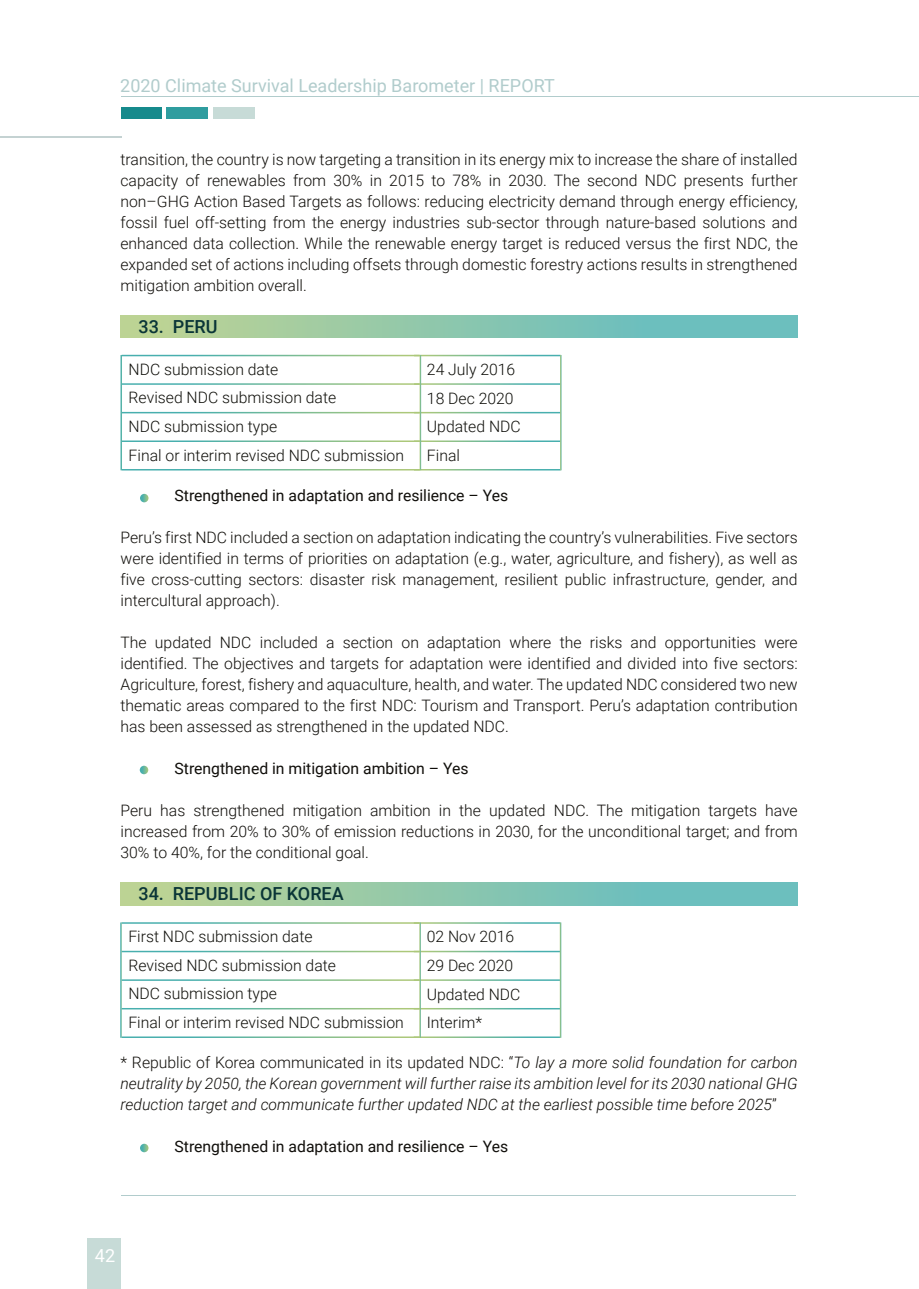
<style>
.page{position:relative;width:919px;height:1289px;background:#fff}
.page>*{position:absolute;margin:0;border:0;box-sizing:border-box;transform-origin:0 0}
.t1{font:18px "Roboto";color:#b1cccc}
.t2{font:500 18px "Roboto";color:#0a3537}
.t3{font:18px "Roboto";color:#fff}
.t4{font:300 15.75px/21px "Roboto";color:#100e0a;text-align:justify}
.t5{font:300 15.75px/28.5px "Roboto";color:#0f0f0a}
.t6{font:italic 300 15.75px/21px "Roboto";color:#100e0a;text-align:justify}
.t7{font:15.75px "Roboto";color:#100e0a}
.s1{font-style:normal}
</style>
<div class="page">
<hr style="left:0;top:136px;width:121px;height:1px;background:#c4d2d2">
<div style="left:121px;top:107px;width:41px;height:11px;background:#168a8c"></div>
<div style="left:166px;top:107px;width:42px;height:11px;background:#2f9d9f"></div>
<div style="left:213px;top:107px;width:41px;height:11px;background:#c7dbd7"></div>
<hr style="left:121px;top:96px;width:797px;height:1px;background:#b1cccc">
<div style="left:88px;top:1238px;width:33px;height:50px;background:#c7dbd7"></div>
<hr style="left:121px;top:1195px;width:674px;height:1px;background:#b1cccc">
<div style="left:121px;top:315px;width:676px;height:23px;background:linear-gradient(to right,#bdd393,#5ebbc6)"></div>
<div style="left:120px;top:882px;width:677px;height:23px;background:linear-gradient(to right,#bed393,#5dbbc6)"></div>
<svg style="left:140px;top:765px;width:8px;height:9px"></svg>
<svg style="left:140px;top:494px;width:8px;height:8px"></svg>
<svg style="left:140px;top:1143px;width:8px;height:9px"></svg>
<p class="t1" style="left:120px;top:73px;width:436px">2020 Climate Survival Leadership Barometer | REPORT</p>
<p class="t4" style="left:120px;top:148px;width:678px">transition, the country is now targeting a transition in its energy mix to increase the share of installed capacity of renewables from 30% in 2015 to 78% in 2030. The second NDC presents further non–GHG Action Based Targets as follows: reducing electricity demand through energy efficiency, fossil fuel off-setting from the energy industries sub-sector through nature-based solutions and enhanced data collection. While the renewable energy target is reduced versus the first NDC, the expanded set of actions including offsets through domestic forestry actions results in strengthened mitigation ambition overall.</p>
<p class="t2" style="left:138px;top:314px;width:81px">33. PERU</p>
<p class="t5" style="left:129px;top:354px;width:277px">NDC submission date<br>Revised NDC submission date<br>NDC submission type<br>Final or interim revised NDC submission</p>
<p class="t5" style="left:427px;top:354px;width:95px">24 July 2016<br>18 Dec 2020<br>Updated NDC<br>Final</p>
<p class="t7" style="left:174px;top:484px;width:335px">Strengthened in adaptation and resilience – Yes</p>
<p class="t4" style="left:120px;top:526px;width:678px">Peru’s first NDC included a section on adaptation indicating the country’s vulnerabilities. Five sectors were identified in terms of priorities on adaptation (e.g., water, agriculture, and fishery), as well as five cross-cutting sectors: disaster risk management, resilient public infrastructure, gender, and intercultural approach).</p>
<p class="t4" style="left:120px;top:631px;width:678px">The updated NDC included a section on adaptation where the risks and opportunities were identified. The objectives and targets for adaptation were identified and divided into five sectors:<br>Agriculture, forest, fishery and aquaculture, health, and water. The updated NDC considered two new thematic areas compared to the first NDC: Tourism and Transport. Peru’s adaptation contribution has been assessed as strengthened in the updated NDC.</p>
<p class="t7" style="left:174px;top:757px;width:295px">Strengthened in mitigation ambition – Yes</p>
<p class="t4" style="left:120px;top:799px;width:678px">Peru has strengthened mitigation ambition in the updated NDC. The mitigation targets have increased from 20% to 30% of emission reductions in 2030, for the unconditional target; and from 30% to 40%, for the conditional goal.</p>
<p class="t2" style="left:138px;top:881px;width:207px">34. REPUBLIC OF KOREA</p>
<p class="t5" style="left:128px;top:922px;width:277px">First NDC submission date<br>Revised NDC submission date<br>NDC submission type<br>Final or interim revised NDC submission</p>
<p class="t5" style="left:426px;top:922px;width:95px">02 Nov 2016<br>29 Dec 2020<br>Updated NDC<br>Interim*</p>
<p class="t6" style="left:120px;top:1051px;width:678px"><span class="s1">* Republic of Korea communicated in its updated NDC: “</span>To lay a more solid foundation for carbon neutrality by 2050, the Korean government will further raise its ambition level for its 2030 national GHG reduction target and communicate further updated NDC at the earliest possible time before 2025<span class="s1">”</span></p>
<p class="t7" style="left:174px;top:1135px;width:335px">Strengthened in adaptation and resilience – Yes</p>
<p class="t3" style="left:95px;top:1243px;width:22px">42</p>
</div>
